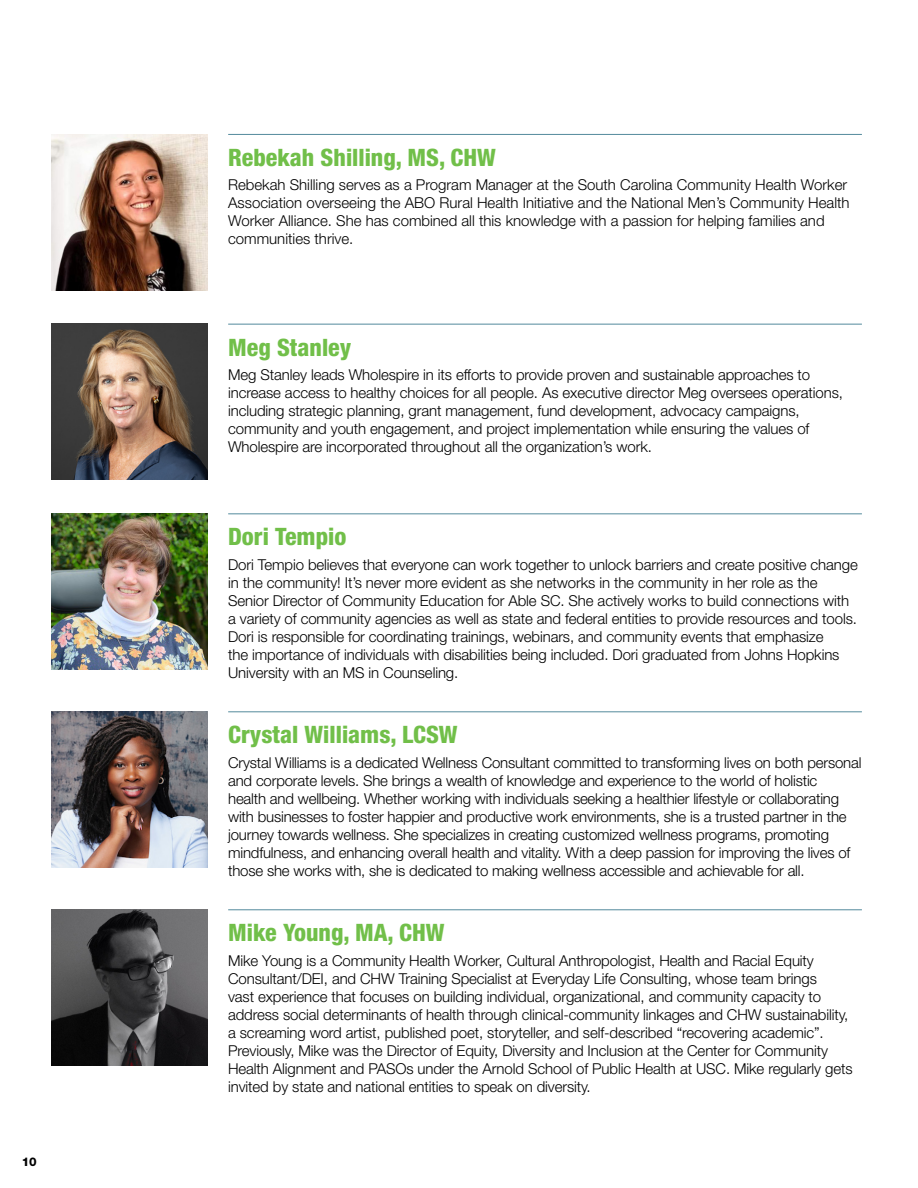
<style>
.page{position:relative;width:918px;height:1188px;background:#fff}
.page>*{position:absolute;margin:0;border:0;box-sizing:border-box;transform-origin:0 0}
.t1{font:800 condensed 24px "Helvetica Neue LT Std";color:#71bf49}
.t2{font:300 15px/18px "Helvetica Neue LT Std";letter-spacing:-.005em;color:#000}
.t3{font:800 12px "Helvetica Neue LT Std";color:#000}
</style>
<div class="page">
<img style="left:52px;top:711px;width:156px;height:156px">
<hr style="left:228px;top:711px;width:634px;height:1px;background:#538a9c">
<img style="left:52px;top:324px;width:156px;height:156px">
<hr style="left:228px;top:324px;width:634px;height:1px;background:#538a9c">
<img style="left:52px;top:513px;width:156px;height:156px">
<hr style="left:228px;top:513px;width:634px;height:1px;background:#538a9c">
<img style="left:52px;top:909px;width:156px;height:156px">
<hr style="left:228px;top:909px;width:634px;height:1px;background:#538a9c">
<img style="left:52px;top:134px;width:156px;height:156px">
<hr style="left:228px;top:134px;width:634px;height:1px;background:#538a9c">
<p class="t3" style="left:22px;top:1155px;width:17px">10</p>
<h1 class="t1" style="left:228px;top:143px;width:269px">Rebekah Shilling, MS, CHW</h1>
<p class="t2" style="left:228px;top:176px;width:623px">Rebekah Shilling serves as a Program Manager at the South Carolina Community Health Worker Association overseeing the ABO Rural Health Initiative and the National Men’s Community Health Worker Alliance. She has combined all this knowledge with a passion for helping families and communities thrive.</p>
<h1 class="t1" style="left:228px;top:332px;width:125px">Meg Stanley</h1>
<p class="t2" style="left:228px;top:365px;width:616px">Meg Stanley leads Wholespire in its efforts to provide proven and sustainable approaches to increase access to healthy choices for all people. As executive director Meg oversees operations, including strategic planning, grant management, fund development, advocacy campaigns, community and youth engagement, and project implementation while ensuring the values of Wholespire are incorporated throughout all the organization’s work.</p>
<h1 class="t1" style="left:228px;top:522px;width:120px">Dori Tempio</h1>
<p class="t2" style="left:228px;top:555px;width:631px">Dori Tempio believes that everyone can work together to unlock barriers and create positive change in the community! It’s never more evident as she networks in the community in her role as the Senior Director of Community Education for Able SC. She actively works to build connections with a variety of community agencies as well as state and federal entities to provide resources and tools.<br>Dori is responsible for coordinating trainings, webinars, and community events that emphasize<br>the importance of individuals with disabilities being included. Dori graduated from Johns Hopkins University with an MS in Counseling.</p>
<h1 class="t1" style="left:228px;top:720px;width:231px">Crystal Williams, LCSW</h1>
<p class="t2" style="left:228px;top:753px;width:635px">Crystal Williams is a dedicated Wellness Consultant committed to transforming lives on both personal and corporate levels. She brings a wealth of knowledge and experience to the world of holistic<br>health and wellbeing. Whether working with individuals seeking a healthier lifestyle or collaborating with businesses to foster happier and productive work environments, she is a trusted partner in the journey towards wellness. She specializes in creating customized wellness programs, promoting mindfulness, and enhancing overall health and vitality. With a deep passion for improving the lives of those she works with, she is dedicated to making wellness accessible and achievable for all.</p>
<h1 class="t1" style="left:228px;top:918px;width:218px">Mike Young, MA, CHW</h1>
<p class="t2" style="left:228px;top:951px;width:626px">Mike Young is a Community Health Worker, Cultural Anthropologist, Health and Racial Equity Consultant/DEI, and CHW Training Specialist at Everyday Life Consulting, whose team brings<br>vast experience that focuses on building individual, organizational, and community capacity to address social determinants of health through clinical-community linkages and CHW sustainability, a screaming word artist, published poet, storyteller, and self-described “recovering academic”.<br>Previously, Mike was the Director of Equity, Diversity and Inclusion at the Center for Community Health Alignment and PASOs under the Arnold School of Public Health at USC. Mike regularly gets invited by state and national entities to speak on diversity.</p>
</div>
